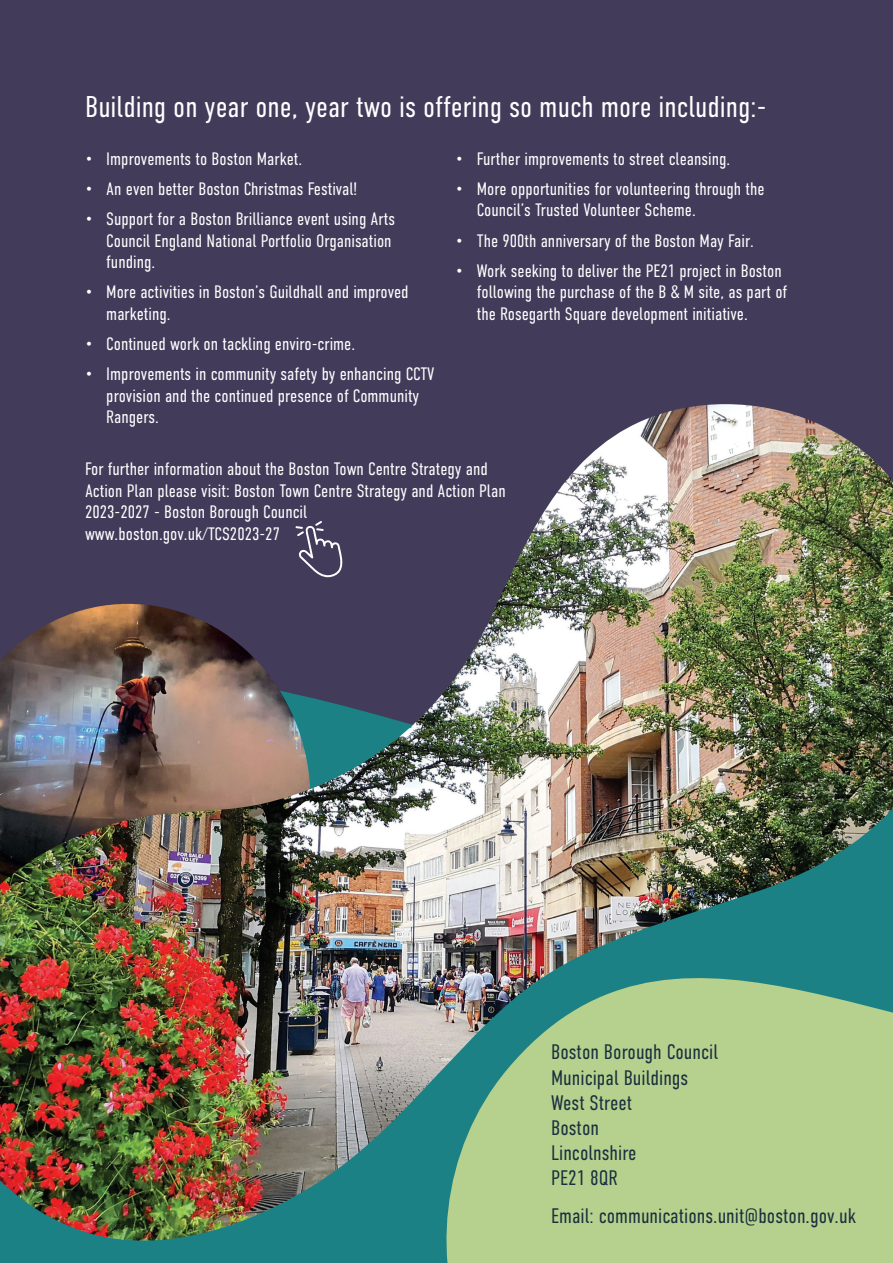
<style>
.page{position:relative;width:893px;height:1263px;background:#fff}
.page>*{position:absolute;margin:0;border:0;box-sizing:border-box;transform-origin:0 0}
.t1{font:300 30px "DIN Condensed";color:#fff}
.t2{font:300 21px/25.2px "DIN Condensed";color:#1a303e}
.t3{font:300 18px/21.6px "DIN Condensed";color:#fff}
</style>
<div class="page">
<div style="left:0;top:0;width:893px;height:404px;background:#423b5a"></div>
<div style="left:428px;top:1242px;width:465px;height:21px;background:#b6d08e"></div>
<img style="left:0;top:404px;width:893px;height:838px">
<h1 class="t1" style="left:85px;top:90px;width:683px">Building on year one, year two is offering so much more including:-</h1>
<p class="t3" style="left:85px;top:148px;width:219px">• Improvements to Boston Market.</p>
<p class="t3" style="left:85px;top:178px;width:274px">• An even better Boston Christmas Festival!</p>
<p class="t3" style="left:106px;top:208px;width:290px;text-indent:-21px">• Support for a Boston Brilliance event using Arts<br>Council England National Portfolio Organisation funding.</p>
<p class="t3" style="left:106px;top:281px;width:304px;text-indent:-21px">• More activities in Boston’s Guildhall and improved marketing.</p>
<p class="t3" style="left:85px;top:333px;width:272px">• Continued work on tackling enviro-crime.</p>
<p class="t3" style="left:106px;top:363px;width:330px;text-indent:-21px">• Improvements in community safety by enhancing CCTV provision and the continued presence of Community<br>Rangers.</p>
<p class="t3" style="left:455px;top:148px;width:276px">• Further improvements to street cleansing.</p>
<p class="t3" style="left:477px;top:178px;width:289px;text-indent:-21px">• More opportunities for volunteering through the<br>Council’s Trusted Volunteer Scheme.</p>
<p class="t3" style="left:455px;top:230px;width:300px">• The 900th anniversary of the Boston May Fair.</p>
<p class="t3" style="left:477px;top:260px;width:312px;text-indent:-21px">• Work seeking to deliver the PE21 project in Boston following the purchase of the B &amp; M site, as part of the Rosegarth Square development initiative.</p>
<p class="t3" style="left:85px;top:458px;width:422px">For further information about the Boston Town Centre Strategy and Action Plan please visit: Boston Town Centre Strategy and Action Plan 2023-2027 - Boston Borough Council www.boston.gov.uk/TCS2023-27</p>
<p class="t2" style="left:551px;top:1039px;width:169px">Boston Borough Council<br>Municipal Buildings<br>West Street<br>Boston<br>Lincolnshire<br>PE21 8QR</p>
<p class="t2" style="left:551px;top:1203px;width:306px">Email: communications.unit@boston.gov.uk</p>
</div>
